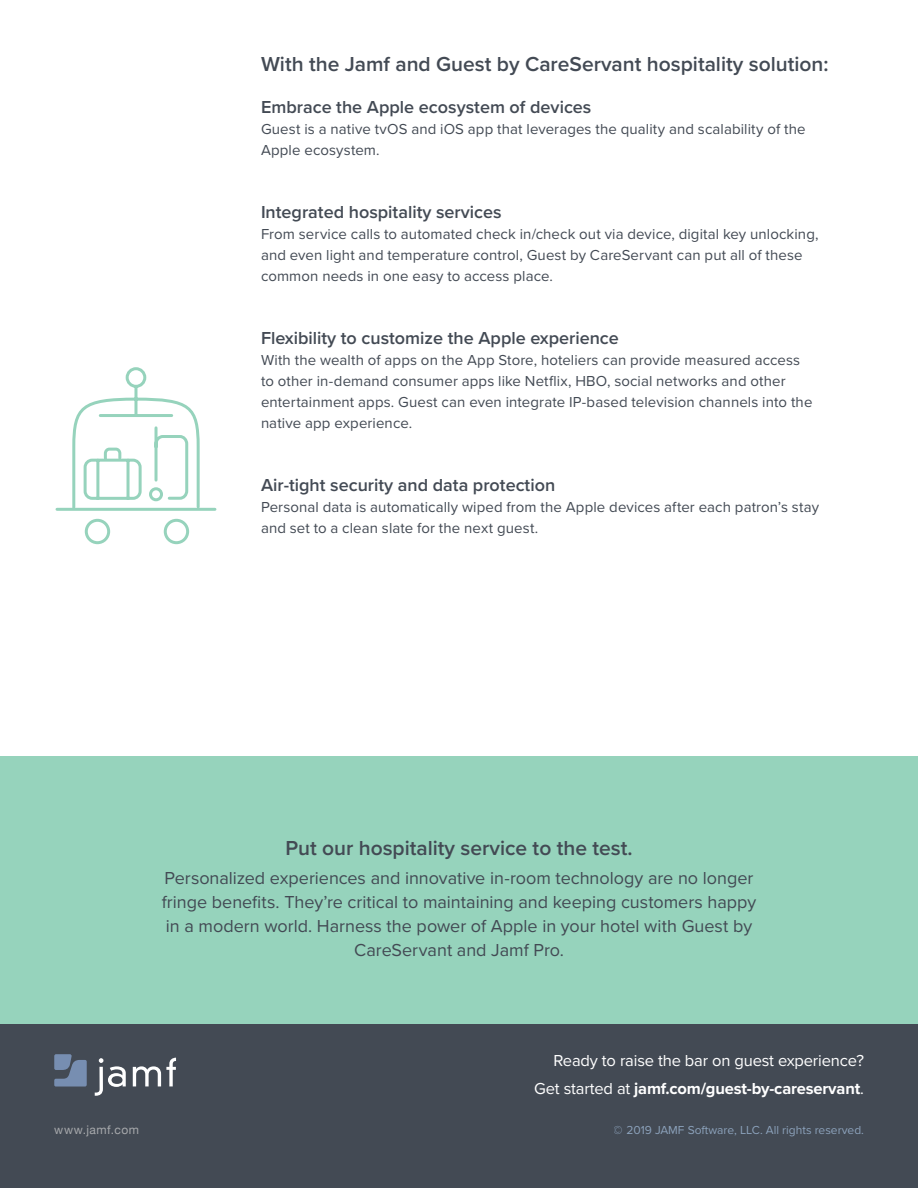
<style>
.page{position:relative;width:918px;height:1188px;background:#fff}
.page>*{position:absolute;margin:0;border:0;box-sizing:border-box;transform-origin:0 0}
.t1{font:600 21px "Proxima Nova";color:#434a54}
.t2{font:18px/24px "Proxima Nova";color:#434a54;text-align:center}
.t3{font:600 18px "Proxima Nova";color:#434a54}
.t4{font:16.5px/28.5px "Proxima Nova";letter-spacing:-.01em;color:#fff;text-align:right}
.t5{font:15px/21px "Proxima Nova";letter-spacing:.005em;color:#434a54}
.t6{font:12px "Proxima Nova";color:#9eb8d5}
.t7{font:12px "Helvetica Neue";letter-spacing:.04em;color:#a7a9ac}
.s1{font-weight:700}
</style>
<div class="page">
<div style="left:0;top:756px;width:918px;height:269px;background:#96d3bc"></div>
<div style="left:0;top:1025px;width:918px;height:163px;background:#434a54"></div>
<svg style="left:133px;top:1058px;width:43px;height:28px"></svg>
<svg style="left:95px;top:1058px;width:31px;height:38px"></svg>
<svg style="left:54px;top:1054px;width:33px;height:33px"></svg>
<svg style="left:55px;top:367px;width:162px;height:178px"></svg>
<h1 class="t1" style="left:261px;top:51px;width:569px">With the Jamf and Guest by CareServant hospitality solution:</h1>
<p class="t3" style="left:261px;top:96px;width:332px">Embrace the Apple ecosystem of devices</p>
<p class="t5" style="left:261px;top:118px;width:546px">Guest is a native tvOS and iOS app that leverages the quality and scalability of the<br>Apple ecosystem.</p>
<p class="t3" style="left:261px;top:201px;width:242px">Integrated hospitality services</p>
<p class="t5" style="left:261px;top:223px;width:559px">From service calls to automated check in/check out via device, digital key unlocking, and even light and temperature control, Guest by CareServant can put all of these common needs in one easy to access place.</p>
<p class="t3" style="left:261px;top:327px;width:359px">Flexibility to customize the Apple experience</p>
<p class="t5" style="left:261px;top:349px;width:553px">With the wealth of apps on the App Store, hoteliers can provide measured access to other in-demand consumer apps like Netflix, HBO, social networks and other entertainment apps. Guest can even integrate IP-based television channels into the native app experience.</p>
<p class="t3" style="left:261px;top:474px;width:296px">Air-tight security and data protection</p>
<p class="t5" style="left:261px;top:496px;width:560px">Personal data is automatically wiped from the Apple devices after each patron’s stay and set to a clean slate for the next guest.</p>
<h1 class="t1" style="left:285px;top:835px;width:349px">Put our hospitality service to the test.</h1>
<p class="t2" style="left:162px;top:866px;width:596px">Personalized experiences and innovative in-room technology are no longer fringe benefits. They’re critical to maintaining and keeping customers happy in a modern world. Harness the power of Apple in your hotel with Guest by CareServant and Jamf Pro.</p>
<p class="t4" style="left:534px;top:1046px;width:331px">Ready to raise the bar on guest experience?<br>Get started at <span class="s1">jamf.com/guest-by-careservant</span>.</p>
<p class="t7" style="left:54px;top:1121px;width:86px">www.jamf.com</p>
<p class="t6" style="left:614px;top:1123px;width:252px">© 2019 JAMF Software, LLC. All rights reserved.</p>
</div>
